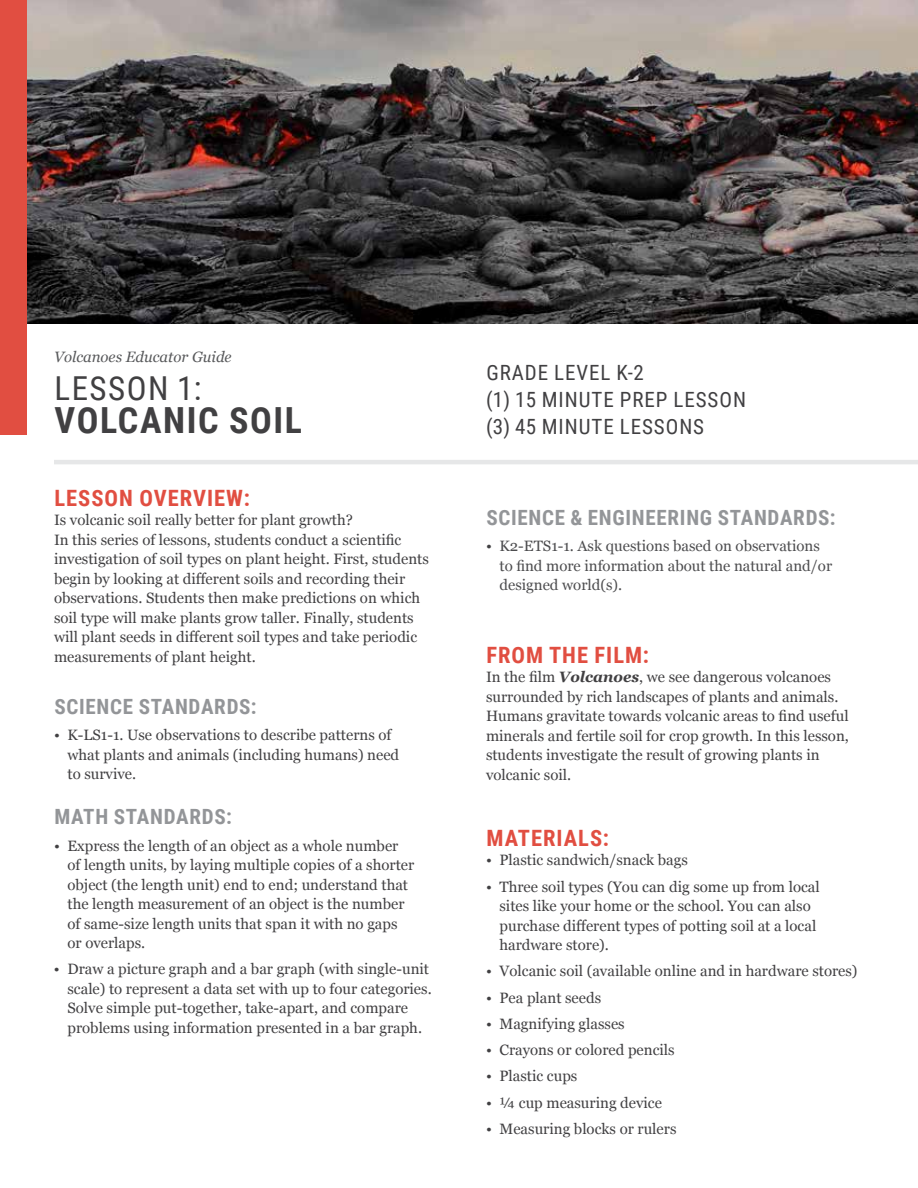
<style>
.page{position:relative;width:918px;height:1188px;background:#fff}
.page>*{position:absolute;margin:0;border:0;box-sizing:border-box;transform-origin:0 0}
.t1{font:700 36px "Roboto Condensed";letter-spacing:.045em;color:#414042}
.t2{font:33px "Roboto Condensed";letter-spacing:.045em;color:#414042}
.t3{font:700 22.5px "Roboto Condensed";letter-spacing:.045em;color:#e14e41}
.t4{font:700 21px "Roboto Condensed";letter-spacing:.035em;color:#939598}
.t5{font:21px/27px "Roboto Condensed";letter-spacing:.045em;color:#414042}
.t6{font:15px/19.5px "Georgia";color:#414042}
.t7{font:15px/19.5px "Georgia";color:#4d4d4f}
.t8{font:italic 15px "Georgia";color:#58595b}
.s1{color:#414042}
.s2{font-weight:700;font-style:italic}
</style>
<div class="page">
<hr style="left:54px;top:460px;width:864px;height:4px;background:#e6e7e8">
<img style="left:27px;top:0;width:891px;height:324px">
<div style="left:0;top:0;width:27px;height:434px;background:#e14e41"></div>
<p class="t8" style="left:54px;top:346px;width:179px">Volcanoes Educator Guide</p>
<h2 class="t2" style="left:55px;top:365px;width:149px">LESSON 1:</h2>
<h1 class="t1" style="left:55px;top:395px;width:246px">VOLCANIC SOIL</h1>
<h3 class="t3" style="left:54px;top:482px;width:197px">LESSON OVERVIEW:</h3>
<p class="t6" style="left:54px;top:510px;width:376px">Is volcanic soil really better for plant growth?<br>In this series of lessons, students conduct a scientific investigation of soil types on plant height. First, students begin by looking at different soils and recording their observations. Students then make predictions on which soil type will make plants grow taller. Finally, students will plant seeds in different soil types and take periodic measurements of plant height.</p>
<h3 class="t4" style="left:54px;top:692px;width:204px">SCIENCE STANDARDS:</h3>
<p class="t6" style="left:67px;top:724px;width:333px;text-indent:-13px">• K-LS1-1. Use observations to describe patterns of what plants and animals (including humans) need to survive.</p>
<h3 class="t4" style="left:54px;top:802px;width:179px">MATH STANDARDS:</h3>
<p class="t6" style="left:67px;top:835px;width:348px;text-indent:-13px">• Express the length of an object as a whole number of length units, by laying multiple copies of a shorter object (the length unit) end to end; understand that the length measurement of an object is the number of same-size length units that span it with no gaps or overlaps.</p>
<p class="t6" style="left:67px;top:959px;width:366px;text-indent:-14px">• Draw a picture graph and a bar graph (with single-unit scale) to represent a data set with up to four categories.<br>Solve simple put-together, take-apart, and compare problems using information presented in a bar graph.</p>
<h3 class="t5" style="left:486px;top:358px;width:262px">GRADE LEVEL K-2<br>(1) 15 MINUTE PREP LESSON (3) 45 MINUTE LESSONS</h3>
<h3 class="t4" style="left:486px;top:503px;width:351px">SCIENCE &amp; ENGINEERING STANDARDS:</h3>
<p class="t7" style="left:500px;top:536px;width:334px;text-indent:-14px"><span class="s1">•</span> K2-ETS1-1. Ask questions based on observations to find more information about the natural and/or designed world(s).</p>
<h3 class="t3" style="left:486px;top:639px;width:164px">FROM THE FILM:</h3>
<p class="t6" style="left:486px;top:667px;width:364px">In the film <span class="s2">Volcanoes</span>, we see dangerous volcanoes surrounded by rich landscapes of plants and animals.<br>Humans gravitate towards volcanic areas to find useful minerals and fertile soil for crop growth. In this lesson, students investigate the result of growing plants in volcanic soil.</p>
<h3 class="t3" style="left:486px;top:822px;width:124px">MATERIALS:</h3>
<p class="t6" style="left:486px;top:850px;width:203px">• Plastic sandwich/snack bags</p>
<p class="t6" style="left:500px;top:876px;width:322px;text-indent:-14px">• Three soil types (You can dig some up from local sites like your home or the school. You can also purchase different types of potting soil at a local hardware store).</p>
<p class="t6" style="left:486px;top:961px;width:373px">• Volcanic soil (available online and in hardware stores)</p>
<p class="t6" style="left:486px;top:987px;width:117px">• Pea plant seeds</p>
<p class="t6" style="left:486px;top:1013px;width:140px">• Magnifying glasses</p>
<p class="t6" style="left:486px;top:1040px;width:190px">• Crayons or colored pencils</p>
<p class="t6" style="left:486px;top:1066px;width:93px">• Plastic cups</p>
<p class="t6" style="left:486px;top:1092px;width:178px">• ¼ cup measuring device</p>
<p class="t6" style="left:486px;top:1118px;width:192px">• Measuring blocks or rulers</p>
</div>
